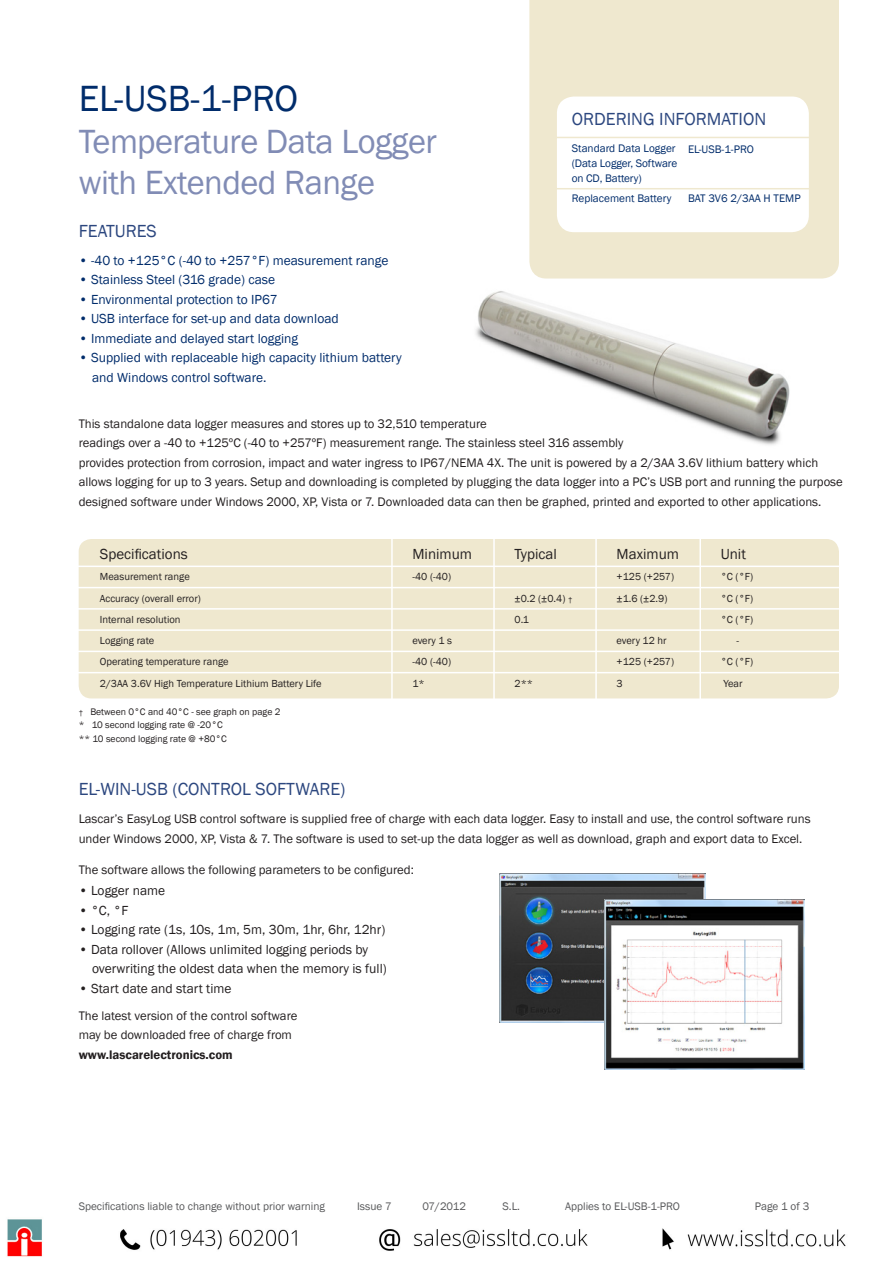
<style>
.page{position:relative;width:893px;height:1263px;background:#fff}
.page>*{position:absolute;margin:0;border:0;box-sizing:border-box;transform-origin:0 0}
.t1{font:37.5px "Franklin Gothic";color:#002c6b}
.t2{font:34.5px "Franklin Gothic";letter-spacing:-.015em;color:#818cb5}
.t3{font:18px "Franklin Gothic";color:#2c477f}
.t4{font:15px "Franklin Gothic";color:#231f20}
.t5{font:13.5px "Franklin Gothic";color:#002c6b}
.t6{font:13.5px "Franklin Gothic";color:#231f20}
.t7{font:12.75px/19.5px "Franklin Gothic";color:#231f20}
.t8{font:600 12.75px "Franklin Gothic";color:#231f20}
.t9{font:11.25px "Franklin Gothic";color:#002c6b}
.t10{font:11.25px "Franklin Gothic";color:#57585a}
.t11{font:10.5px "Franklin Gothic";color:#231f20}
.t12{font:9.75px "Franklin Gothic";color:#231f20}
.s1{font-size:7.5px}
</style>
<div class="page">
<img style="left:475px;top:291px;width:315px;height:154px">
<div style="left:529px;top:0;width:310px;height:279px;background:#efe8cf"></div>
<div style="left:557px;top:97px;width:252px;height:135px;background:#fff;border-radius:17px"></div>
<hr style="left:543px;top:188px;width:274px;height:1px;background:#efe8cf">
<hr style="left:540px;top:137px;width:274px;height:1px;background:#efe8cf">
<div style="left:79px;top:539px;width:760px;height:159px;background:#efe8cf;border-radius:13px"></div>
<hr style="left:52px;top:587px;width:840px;height:1px;background:#fff">
<hr style="left:53px;top:608px;width:818px;height:2px;background:#fff">
<hr style="left:391px;top:525px;width:2px;height:187px;background:#fff">
<hr style="left:493px;top:525px;width:2px;height:185px;background:#fff">
<hr style="left:699px;top:528px;width:2px;height:187px;background:#fff">
<hr style="left:53px;top:629px;width:814px;height:2px;background:#fff">
<hr style="left:53px;top:651px;width:814px;height:1px;background:#fff">
<hr style="left:52px;top:672px;width:818px;height:1px;background:#fff">
<hr style="left:43px;top:566px;width:840px;height:1px;background:#fff">
<hr style="left:595px;top:531px;width:2px;height:185px;background:#fff">
<img style="left:500px;top:873px;width:206px;height:149px">
<img style="left:605px;top:900px;width:200px;height:169px">
<img style="left:7px;top:1219px;width:839px;height:38px">
<p class="t1" style="left:79px;top:76px;width:221px">EL-USB-1-PRO</p>
<p class="t2" style="left:79px;top:120px;width:360px">Temperature Data Logger</p>
<p class="t2" style="left:79px;top:161px;width:298px">with Extended Range</p>
<p class="t3" style="left:79px;top:220px;width:80px">FEATURES</p>
<p class="t5" style="left:79px;top:252px;width:311px">• -40 to +125°C (-40 to +257°F) measurement range</p>
<p class="t5" style="left:79px;top:271px;width:198px">• Stainless Steel (316 grade) case</p>
<p class="t5" style="left:79px;top:291px;width:201px">• Environmental protection to IP67</p>
<p class="t5" style="left:79px;top:310px;width:262px">• USB interface for set-up and data download</p>
<p class="t5" style="left:79px;top:330px;width:221px">• Immediate and delayed start logging</p>
<p class="t5" style="left:79px;top:349px;width:325px">• Supplied with replaceable high capacity lithium battery</p>
<p class="t5" style="left:92px;top:369px;width:176px">and Windows control software.</p>
<p class="t3" style="left:572px;top:108px;width:196px">ORDERING INFORMATION</p>
<p class="t9" style="left:572px;top:141px;width:105px">Standard Data Logger</p>
<p class="t9" style="left:572px;top:156px;width:107px">(Data Logger, Software</p>
<p class="t9" style="left:572px;top:171px;width:71px">on CD, Battery)</p>
<p class="t9" style="left:572px;top:191px;width:101px">Replacement Battery</p>
<p class="t9" style="left:688px;top:142px;width:67px">EL-USB-1-PRO</p>
<p class="t9" style="left:688px;top:191px;width:114px">BAT 3V6 2/3AA H TEMP</p>
<p class="t7" style="left:79px;top:414px;width:410px">This standalone data logger measures and stores up to 32,510 temperature</p>
<p class="t7" style="left:79px;top:434px;width:546px">readings over a -40 to +125ºC (-40 to +257ºF) measurement range. The stainless steel 316 assembly</p>
<p class="t7" style="left:79px;top:453px;width:766px">provides protection from corrosion, impact and water ingress to IP67/NEMA 4X. The unit is powered by a 2/3AA 3.6V lithium battery which allows logging for up to 3 years. Setup and downloading is completed by plugging the data logger into a PC’s USB port and running the purpose designed software under Windows 2000, XP, Vista or 7. Downloaded data can then be graphed, printed and exported to other applications.</p>
<p class="t4" style="left:100px;top:545px;width:89px">Specifications</p>
<p class="t11" style="left:100px;top:570px;width:91px">Measurement range</p>
<p class="t11" style="left:100px;top:592px;width:102px">Accuracy (overall error)</p>
<p class="t11" style="left:100px;top:613px;width:82px">Internal resolution</p>
<p class="t11" style="left:100px;top:634px;width:56px">Logging rate</p>
<p class="t11" style="left:100px;top:655px;width:130px">Operating temperature range</p>
<p class="t11" style="left:100px;top:677px;width:223px">2/3AA 3.6V High Temperature Lithium Battery Life</p>
<p class="t12" style="left:79px;top:705px;width:203px"><span class="s1">†</span> Between 0°C and 40°C - see graph on page 2</p>
<p class="t12" style="left:79px;top:719px;width:146px">* 10 second logging rate @ -20°C</p>
<p class="t12" style="left:79px;top:732px;width:150px">** 10 second logging rate @ +80°C</p>
<p class="t3" style="left:79px;top:778px;width:268px">EL-WIN-USB (CONTROL SOFTWARE)</p>
<p class="t4" style="left:412px;top:545px;width:61px">Minimum</p>
<p class="t11" style="left:412px;top:570px;width:40px">-40 (-40)</p>
<p class="t11" style="left:412px;top:634px;width:41px">every 1 s</p>
<p class="t11" style="left:412px;top:655px;width:40px">-40 (-40)</p>
<p class="t11" style="left:412px;top:677px;width:14px">1*</p>
<p class="t4" style="left:514px;top:545px;width:44px">Typical</p>
<p class="t11" style="left:514px;top:592px;width:60px">±0.2 (±0.4) <span class="s1">†</span></p>
<p class="t11" style="left:514px;top:613px;width:16px">0.1</p>
<p class="t11" style="left:514px;top:677px;width:20px">2**</p>
<p class="t4" style="left:617px;top:545px;width:64px">Maximum</p>
<p class="t11" style="left:617px;top:570px;width:59px">+125 (+257)</p>
<p class="t11" style="left:617px;top:592px;width:52px">±1.6 (±2.9)</p>
<p class="t11" style="left:617px;top:634px;width:52px">every 12 hr</p>
<p class="t11" style="left:617px;top:655px;width:59px">+125 (+257)</p>
<p class="t11" style="left:617px;top:677px;width:8px">3</p>
<p class="t4" style="left:721px;top:545px;width:27px">Unit</p>
<p class="t11" style="left:721px;top:570px;width:34px">°C (°F)</p>
<p class="t11" style="left:721px;top:592px;width:34px">°C (°F)</p>
<p class="t11" style="left:721px;top:613px;width:34px">°C (°F)</p>
<p class="t11" style="left:736px;top:634px;width:4px">-</p>
<p class="t11" style="left:721px;top:655px;width:34px">°C (°F)</p>
<p class="t11" style="left:723px;top:677px;width:21px">Year</p>
<p class="t7" style="left:79px;top:809px;width:733px">Lascar’s EasyLog USB control software is supplied free of charge with each data logger. Easy to install and use, the control software runs</p>
<p class="t7" style="left:79px;top:829px;width:725px">under Windows 2000, XP, Vista &amp; 7. The software is used to set-up the data logger as well as download, graph and export data to Excel.</p>
<p class="t7" style="left:79px;top:860px;width:337px">The software allows the following parameters to be configured:</p>
<p class="t6" style="left:79px;top:882px;width:88px">• Logger name</p>
<p class="t6" style="left:79px;top:902px;width:51px">• °C, °F</p>
<p class="t6" style="left:79px;top:921px;width:308px">• Logging rate (1s, 10s, 1m, 5m, 30m, 1hr, 6hr, 12hr)</p>
<p class="t6" style="left:79px;top:941px;width:291px">• Data rollover (Allows unlimited logging periods by</p>
<p class="t6" style="left:92px;top:960px;width:296px">overwriting the oldest data when the memory is full)</p>
<p class="t6" style="left:79px;top:980px;width:154px">• Start date and start time</p>
<p class="t7" style="left:79px;top:1006px;width:220px">The latest version of the control software</p>
<p class="t7" style="left:79px;top:1025px;width:215px">may be downloaded free of charge from</p>
<p class="t8" style="left:79px;top:1047px;width:156px">www.lascarelectronics.com</p>
<p class="t10" style="left:79px;top:1199px;width:248px">Specifications liable to change without prior warning</p>
<p class="t10" style="left:357px;top:1199px;width:36px">Issue 7</p>
<p class="t10" style="left:422px;top:1199px;width:45px">07/2012</p>
<p class="t10" style="left:503px;top:1199px;width:19px">S.L.</p>
<p class="t10" style="left:565px;top:1199px;width:116px">Applies to EL-USB-1-PRO</p>
<p class="t10" style="left:755px;top:1199px;width:56px">Page 1 of 3</p>
</div>
